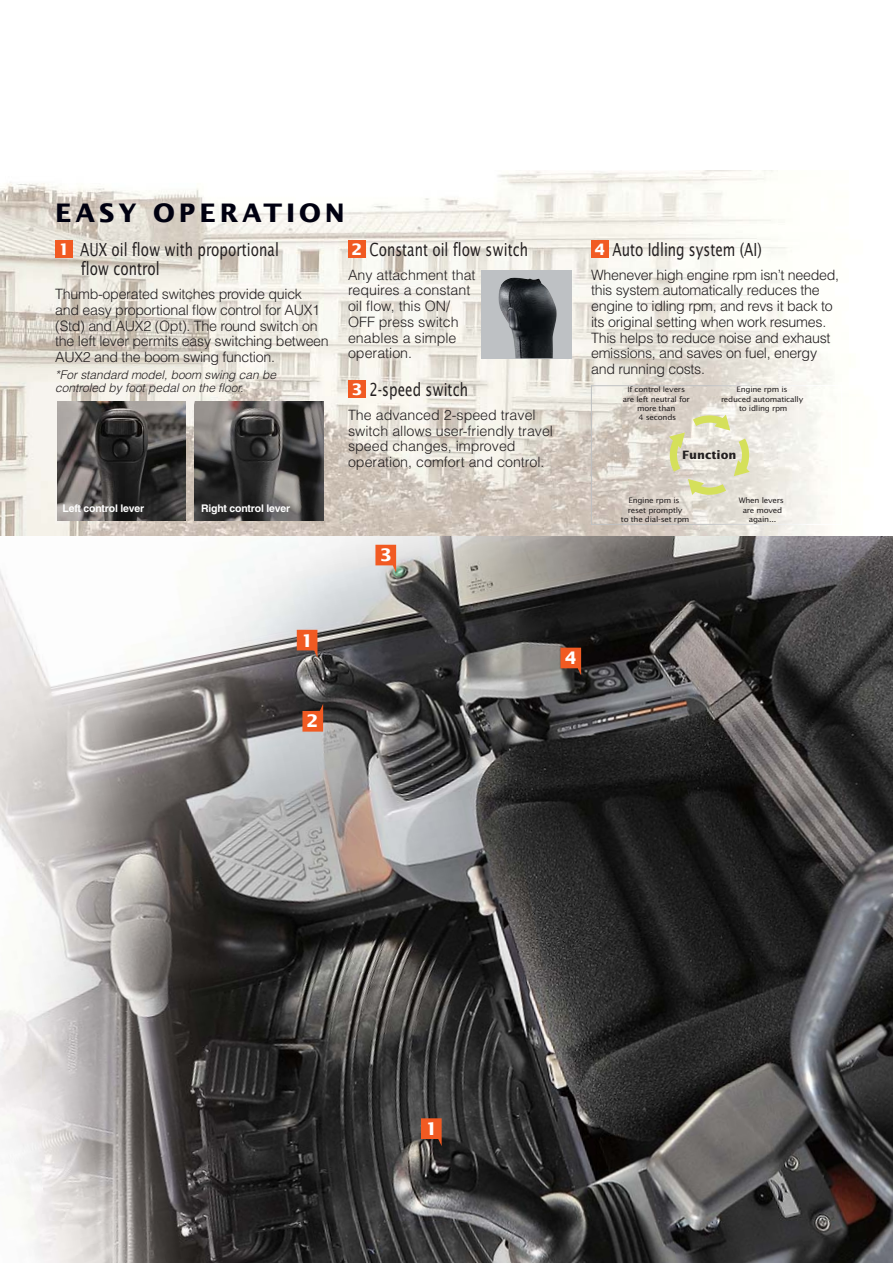
<style>
.page{position:relative;width:893px;height:1263px;background:#fff}
.page>*{position:absolute;margin:0;border:0;box-sizing:border-box;transform-origin:0 0}
.t1{font:700 25.5px "Lucida Sans";letter-spacing:.15em;color:#000010}
.t2{font:18px/19.5px "Lucida Sans";color:#231f20;scale:.75 1}
.t3{font:700 17.4px "Lucida Sans";color:#fff}
.t4{font:700 15.75px "Lucida Sans";color:#fff}
.t5{font:300 14.25px/15.8px "Helvetica";letter-spacing:-.02em;color:#231f20}
.t6{font:300 14.25px/15.8px "Helvetica";color:#231f20}
.t7{font:italic 300 12px/12.8px "Helvetica";letter-spacing:-.005em;color:#231f20}
.t8{font:700 11.55px "Lucida Sans";color:#231f20}
.t9{font:700 10.5px "Helvetica";letter-spacing:-.02em;color:#fff}
.t10{font:7.65px/9.3px "Lucida Sans";letter-spacing:-.03em;color:#231f20;text-align:center;scale:1.07 1}
.s1{font-weight:700;font-size:15.75px;color:#fff}
</style>
<div class="page">
<img style="left:0;top:536px;width:893px;height:727px">
<img style="left:42px;top:536px;width:800px;height:684px">
<img style="left:0;top:170px;width:834px;height:366px">
<div style="left:481px;top:270px;width:91px;height:88px;background:#bec1c4"></div>
<img style="left:498px;top:278px;width:58px;height:80px">
<svg style="left:375px;top:545px;width:21px;height:28px"></svg>
<svg style="left:297px;top:630px;width:20px;height:28px"></svg>
<svg style="left:421px;top:1118px;width:21px;height:28px"></svg>
<svg style="left:302px;top:704px;width:21px;height:28px"></svg>
<svg style="left:560px;top:648px;width:21px;height:27px"></svg>
<div style="left:348px;top:381px;width:18px;height:17px;background:#f15a22"></div>
<svg style="left:666px;top:412px;width:87px;height:86px;background:#e1dfc1"></svg>
<div style="left:591px;top:386px;width:251px;height:139px;border:1px solid #fff"></div>
<img style="left:195px;top:402px;width:128px;height:118px">
<img style="left:57px;top:402px;width:129px;height:118px">
<div style="left:348px;top:240px;width:18px;height:18px;background:#f15a22"></div>
<div style="left:591px;top:240px;width:18px;height:18px;background:#f15a22"></div>
<div style="left:55px;top:240px;width:18px;height:18px;background:#f15a22"></div>
<h1 class="t1" style="left:55px;top:203px;width:291px">EASY OPERATION</h1>
<p class="t2" style="left:81px;top:241px;width:266px;text-indent:-22px"><span class="s1">1</span> AUX oil flow with proportional flow control</p>
<p class="t5" style="left:55px;top:288px;width:275px">Thumb-operated switches provide quick and easy proportional flow control for AUX1 (Std) and AUX2 (Opt). The round switch on the left lever permits easy switching between AUX2 and the boom swing function.</p>
<p class="t7" style="left:55px;top:369px;width:222px">*For standard model, boom swing can be controled by foot pedal on the floor.</p>
<p class="t9" style="left:62px;top:505px;width:83px">Left control lever</p>
<p class="t9" style="left:201px;top:505px;width:90px">Right control lever</p>
<p class="t2" style="left:369px;top:241px;width:213px">Constant oil flow switch</p>
<p class="t6" style="left:348px;top:268px;width:129px">Any attachment that requires a constant oil flow, this ON/<br>OFF press switch enables a simple operation.</p>
<p class="t4" style="left:351px;top:243px;width:12px">2</p>
<p class="t2" style="left:612px;top:241px;width:201px">Auto Idling system (AI)</p>
<p class="t4" style="left:594px;top:243px;width:12px">4</p>
<p class="t5" style="left:591px;top:268px;width:250px">Whenever high engine rpm isn’t needed, this system automatically reduces the engine to idling rpm, and revs it back to its original setting when work resumes.<br>This helps to reduce noise and exhaust emissions, and saves on fuel, energy and running costs.</p>
<p class="t2" style="left:369px;top:381px;width:133px">2-speed switch</p>
<p class="t6" style="left:348px;top:408px;width:207px">The advanced 2-speed travel switch allows user-friendly travel speed changes, improved operation, comfort and control.</p>
<p class="t4" style="left:351px;top:383px;width:12px">3</p>
<p class="t3" style="left:380px;top:548px;width:13px">3</p>
<p class="t10" style="left:623px;top:385px;width:64px">If control levers are left neutral for more than<br>4 seconds</p>
<p class="t10" style="left:721px;top:385px;width:78px">Engine rpm is reduced automatically to idling rpm</p>
<p class="t8" style="left:682px;top:450px;width:56px">Function</p>
<p class="t10" style="left:621px;top:497px;width:66px">Engine rpm is reset promptly<br>to the dial-set rpm</p>
<p class="t10" style="left:739px;top:497px;width:44px">When levers are moved again...</p>
<p class="t3" style="left:301px;top:633px;width:13px">1</p>
<p class="t3" style="left:307px;top:714px;width:13px">2</p>
<p class="t3" style="left:565px;top:651px;width:13px">4</p>
<p class="t3" style="left:425px;top:1122px;width:13px">1</p>
</div>
